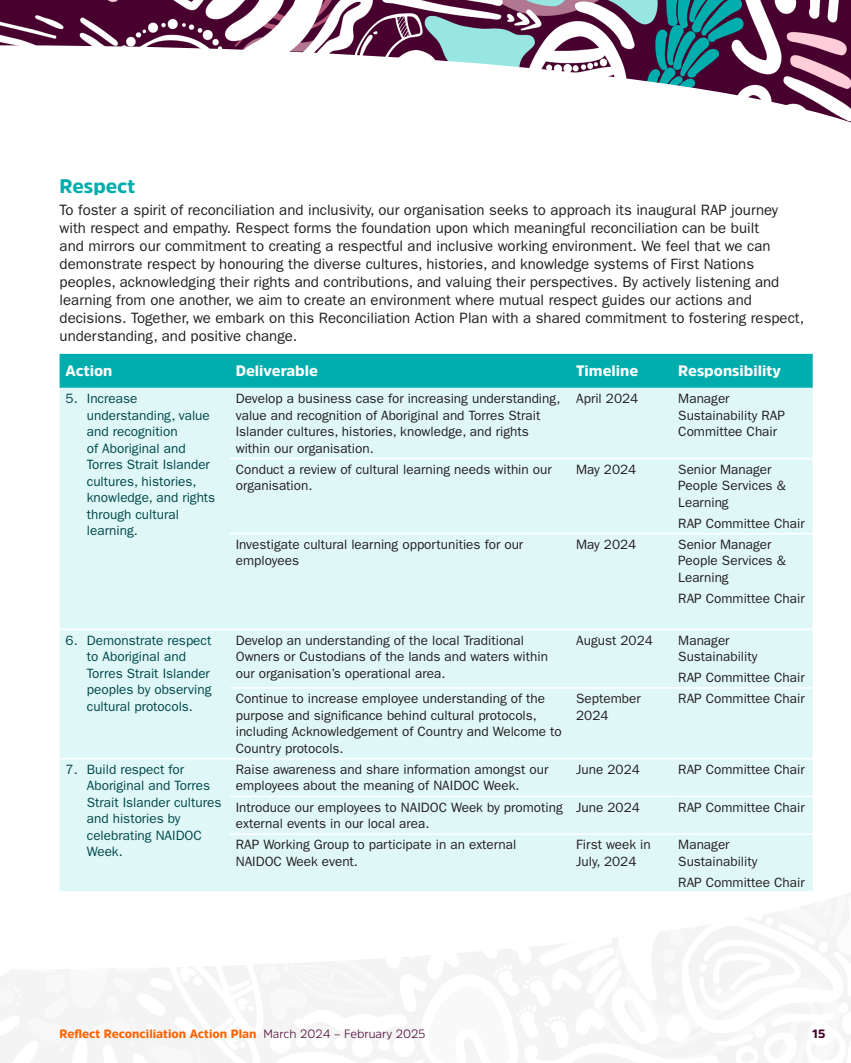
<style>
.page{position:relative;width:851px;height:1063px;background:#fff}
.page>*{position:absolute;margin:0;border:0;box-sizing:border-box;transform-origin:0 0}
.Section_Header_2{font:900 19.5px "Amsi Pro";color:#00adad}
.t1{font:15px/18px "ITC Franklin Gothic Std";color:#231f20}
.Tables_Header{font:900 15px "Amsi Pro";color:#fff}
.Tables{font:13.5px/16.5px "ITC Franklin Gothic Std";color:#231f20}
.t2{font:13.5px/16.5px "ITC Franklin Gothic Std";color:#00474a}
.t3{font:900 12px "Amsi Pro";color:#ff6300}
.t4{font:900 12px "Amsi Pro";color:#47002e}
.s1{font-weight:300;color:#47002e}
</style>
<div class="page">
<img style="left:0;top:0;width:850px;height:45px">
<svg style="left:0;top:45px;width:850px;height:77px"></svg>
<svg style="left:59px;top:723px;width:791px;height:246px"></svg>
<div style="left:60px;top:354px;width:752px;height:34px;background:#00adad"></div>
<div style="left:60px;top:388px;width:752px;height:503px;background:#e0f7f7"></div>
<hr style="left:60px;top:891px;width:170px;height:3px;background:#fff">
<hr style="left:230px;top:891px;width:340px;height:3px;background:#fff">
<hr style="left:570px;top:891px;width:102px;height:3px;background:#fff">
<hr style="left:672px;top:891px;width:140px;height:3px;background:#fff">
<hr style="left:230px;top:458px;width:340px;height:1px;background:#fff">
<hr style="left:570px;top:458px;width:102px;height:1px;background:#fff">
<hr style="left:672px;top:458px;width:140px;height:1px;background:#fff">
<hr style="left:60px;top:629px;width:170px;height:1px;background:#fff">
<hr style="left:230px;top:533px;width:340px;height:1px;background:#fff">
<hr style="left:570px;top:533px;width:102px;height:1px;background:#fff">
<hr style="left:672px;top:533px;width:140px;height:1px;background:#fff">
<hr style="left:230px;top:629px;width:340px;height:1px;background:#fff">
<hr style="left:570px;top:629px;width:102px;height:1px;background:#fff">
<hr style="left:672px;top:629px;width:140px;height:1px;background:#fff">
<hr style="left:230px;top:687px;width:340px;height:2px;background:#fff">
<hr style="left:570px;top:687px;width:102px;height:2px;background:#fff">
<hr style="left:672px;top:687px;width:140px;height:2px;background:#fff">
<hr style="left:60px;top:758px;width:170px;height:1px;background:#fff">
<hr style="left:230px;top:758px;width:340px;height:1px;background:#fff">
<hr style="left:570px;top:758px;width:102px;height:1px;background:#fff">
<hr style="left:672px;top:758px;width:140px;height:1px;background:#fff">
<hr style="left:230px;top:796px;width:340px;height:1px;background:#fff">
<hr style="left:570px;top:796px;width:102px;height:1px;background:#fff">
<hr style="left:672px;top:796px;width:140px;height:1px;background:#fff">
<hr style="left:230px;top:833px;width:340px;height:2px;background:#fff">
<hr style="left:570px;top:833px;width:102px;height:2px;background:#fff">
<hr style="left:672px;top:833px;width:140px;height:2px;background:#fff">
<p class="Section_Header_2" style="left:60px;top:173px;width:77px">Respect</p>
<p class="t1" style="left:60px;top:201px;width:746px">To foster a spirit of reconciliation and inclusivity, our organisation seeks to approach its inaugural RAP journey with respect and empathy. Respect forms the foundation upon which meaningful reconciliation can be built<br>and mirrors our commitment to creating a respectful and inclusive working environment. We feel that we can demonstrate respect by honouring the diverse cultures, histories, and knowledge systems of First Nations peoples, acknowledging their rights and contributions, and valuing their perspectives. By actively listening and learning from one another, we aim to create an environment where mutual respect guides our actions and decisions. Together, we embark on this Reconciliation Action Plan with a shared commitment to fostering respect, understanding, and positive change.</p>
<p class="Tables_Header" style="left:66px;top:361px;width:48px">Action</p>
<p class="Tables_Header" style="left:236px;top:361px;width:84px">Deliverable</p>
<p class="Tables_Header" style="left:576px;top:361px;width:64px">Timeline</p>
<p class="Tables_Header" style="left:678px;top:361px;width:104px">Responsibility</p>
<p class="t2" style="left:87px;top:390px;width:130px;text-indent:-21px">5. Increase understanding, value and recognition<br>of Aboriginal and<br>Torres Strait Islander cultures, histories, knowledge, and rights through cultural learning.</p>
<p class="Tables" style="left:236px;top:390px;width:326px">Develop a business case for increasing understanding, value and recognition of Aboriginal and Torres Strait Islander cultures, histories, knowledge, and rights within our organisation.</p>
<p class="Tables" style="left:576px;top:390px;width:64px">April 2024</p>
<p class="Tables" style="left:678px;top:390px;width:108px">Manager<br>Sustainability RAP<br>Committee Chair</p>
<p class="Tables" style="left:236px;top:461px;width:317px">Conduct a review of cultural learning needs within our organisation.</p>
<p class="Tables" style="left:576px;top:461px;width:62px">May 2024</p>
<p class="Tables" style="left:678px;top:461px;width:109px">Senior Manager<br>People Services &amp;<br>Learning</p>
<p class="Tables" style="left:678px;top:515px;width:128px">RAP Committee Chair</p>
<p class="Tables" style="left:236px;top:536px;width:289px">Investigate cultural learning opportunities for our employees</p>
<p class="Tables" style="left:576px;top:536px;width:62px">May 2024</p>
<p class="Tables" style="left:678px;top:536px;width:109px">Senior Manager<br>People Services &amp;<br>Learning</p>
<p class="Tables" style="left:678px;top:590px;width:128px">RAP Committee Chair</p>
<p class="t2" style="left:87px;top:632px;width:126px;text-indent:-21px">6. Demonstrate respect to Aboriginal and<br>Torres Strait Islander peoples by observing cultural protocols.</p>
<p class="Tables" style="left:236px;top:632px;width:313px">Develop an understanding of the local Traditional<br>Owners or Custodians of the lands and waters within our organisation’s operational area.</p>
<p class="Tables" style="left:576px;top:632px;width:78px">August 2024</p>
<p class="Tables" style="left:678px;top:632px;width:81px">Manager<br>Sustainability</p>
<p class="Tables" style="left:678px;top:669px;width:128px">RAP Committee Chair</p>
<p class="Tables" style="left:236px;top:690px;width:327px">Continue to increase employee understanding of the purpose and significance behind cultural protocols, including Acknowledgement of Country and Welcome to Country protocols.</p>
<p class="Tables" style="left:576px;top:690px;width:66px">September<br>2024</p>
<p class="Tables" style="left:678px;top:690px;width:128px">RAP Committee Chair</p>
<p class="t2" style="left:87px;top:761px;width:136px;text-indent:-21px">7. Build respect for<br>Aboriginal and Torres<br>Strait Islander cultures and histories by celebrating NAIDOC<br>Week.</p>
<p class="Tables" style="left:236px;top:761px;width:314px">Raise awareness and share information amongst our employees about the meaning of NAIDOC Week.</p>
<p class="Tables" style="left:576px;top:761px;width:65px">June 2024</p>
<p class="Tables" style="left:678px;top:761px;width:128px">RAP Committee Chair</p>
<p class="Tables" style="left:236px;top:799px;width:328px">Introduce our employees to NAIDOC Week by promoting external events in our local area.</p>
<p class="Tables" style="left:576px;top:799px;width:65px">June 2024</p>
<p class="Tables" style="left:678px;top:799px;width:128px">RAP Committee Chair</p>
<p class="Tables" style="left:236px;top:837px;width:282px">RAP Working Group to participate in an external<br>NAIDOC Week event.</p>
<p class="Tables" style="left:576px;top:837px;width:76px">First week in<br>July, 2024</p>
<p class="Tables" style="left:678px;top:837px;width:81px">Manager<br>Sustainability</p>
<p class="Tables" style="left:678px;top:874px;width:128px">RAP Committee Chair</p>
<p class="t3" style="left:60px;top:1025px;width:367px">Reflect Reconciliation Action Plan <span class="s1">March 2024 – February 2025</span></p>
<p class="t4" style="left:812px;top:1025px;width:15px">15</p>
</div>
